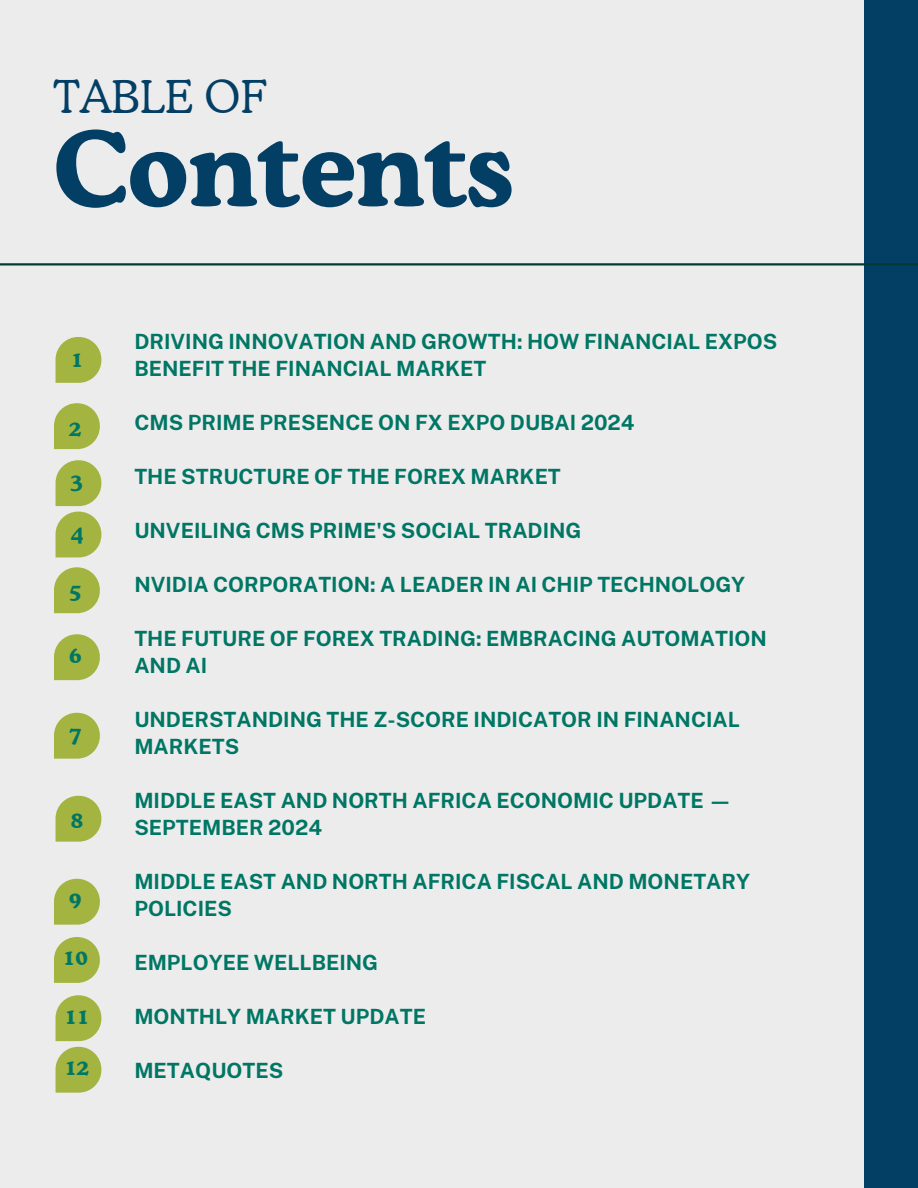
<style>
.page{position:relative;width:918px;height:1188px;background:#edeced}
.page>*{position:absolute;margin:0;border:0;box-sizing:border-box;transform-origin:0 0}
.t1{font:700 102.9px "Cooper BT";color:#033e64}
.t2{font:300 45px "Cooper BT";color:#033e64}
.t3{font:700 21.15px "Cooper BT";color:#007664}
.t4{font:700 21px/27px "Public Sans";color:#007664}
</style>
<div class="page">
<div style="left:864px;top:0;width:54px;height:1188px;background:#033e64"></div>
<hr style="left:0;top:263px;width:918px;height:3px;background:#003b34">
<svg style="left:56px;top:337px;width:45px;height:46px;background:#aebc5a"></svg>
<svg style="left:54px;top:403px;width:46px;height:46px;background:#afbd5c"></svg>
<svg style="left:56px;top:460px;width:45px;height:46px;background:#aebc5a"></svg>
<svg style="left:56px;top:512px;width:45px;height:45px;background:#adbb58"></svg>
<svg style="left:54px;top:567px;width:46px;height:46px;background:#afbd5c"></svg>
<svg style="left:54px;top:634px;width:46px;height:46px;background:#afbd5c"></svg>
<svg style="left:54px;top:713px;width:46px;height:46px;background:#afbd5c"></svg>
<svg style="left:56px;top:796px;width:45px;height:46px;background:#aebc5a"></svg>
<svg style="left:54px;top:879px;width:46px;height:46px;background:#afbd5c"></svg>
<svg style="left:54px;top:937px;width:46px;height:46px;background:#afbd5c"></svg>
<svg style="left:56px;top:995px;width:45px;height:46px;background:#aebc5a"></svg>
<svg style="left:56px;top:1047px;width:45px;height:46px;background:#aebc5a"></svg>
<h2 class="t2" style="left:54px;top:70px;width:215px">TABLE OF</h2>
<h1 class="t1" style="left:54px;top:105px;width:462px">Contents</h1>
<p class="t3" style="left:71px;top:346px;width:14px">1</p>
<p class="t3" style="left:69px;top:415px;width:14px">2</p>
<p class="t3" style="left:71px;top:468px;width:14px">3</p>
<p class="t3" style="left:71px;top:520px;width:14px">4</p>
<p class="t3" style="left:69px;top:579px;width:14px">5</p>
<p class="t3" style="left:69px;top:642px;width:14px">6</p>
<p class="t3" style="left:69px;top:722px;width:14px">7</p>
<p class="t3" style="left:71px;top:807px;width:14px">8</p>
<p class="t3" style="left:69px;top:886px;width:14px">9</p>
<p class="t3" style="left:63px;top:945px;width:26px">10</p>
<p class="t3" style="left:64px;top:1003px;width:26px">11</p>
<p class="t3" style="left:64px;top:1054px;width:26px">12</p>
<p class="t4" style="left:134px;top:328px;width:644px">DRIVING INNOVATION AND GROWTH: HOW FINANCIAL EXPOS<br>BENEFIT THE FINANCIAL MARKET</p>
<p class="t4" style="left:134px;top:409px;width:502px">CMS PRIME PRESENCE ON FX EXPO DUBAI 2024</p>
<p class="t4" style="left:134px;top:463px;width:428px">THE STRUCTURE OF THE FOREX MARKET</p>
<p class="t4" style="left:134px;top:517px;width:449px">UNVEILING CMS PRIME'S SOCIAL TRADING</p>
<p class="t4" style="left:134px;top:571px;width:612px">NVIDIA CORPORATION: A LEADER IN AI CHIP TECHNOLOGY</p>
<p class="t4" style="left:134px;top:625px;width:634px">THE FUTURE OF FOREX TRADING: EMBRACING AUTOMATION<br>AND AI</p>
<p class="t4" style="left:134px;top:706px;width:607px">UNDERSTANDING THE Z-SCORE INDICATOR IN FINANCIAL<br>MARKETS</p>
<p class="t4" style="left:134px;top:787px;width:600px">MIDDLE EAST AND NORTH AFRICA ECONOMIC UPDATE —<br>SEPTEMBER 2024</p>
<p class="t4" style="left:134px;top:868px;width:617px">MIDDLE EAST AND NORTH AFRICA FISCAL AND MONETARY<br>POLICIES</p>
<p class="t4" style="left:134px;top:949px;width:245px">EMPLOYEE WELLBEING</p>
<p class="t4" style="left:134px;top:1003px;width:293px">MONTHLY MARKET UPDATE</p>
<p class="t4" style="left:134px;top:1057px;width:150px">METAQUOTES</p>
</div>
